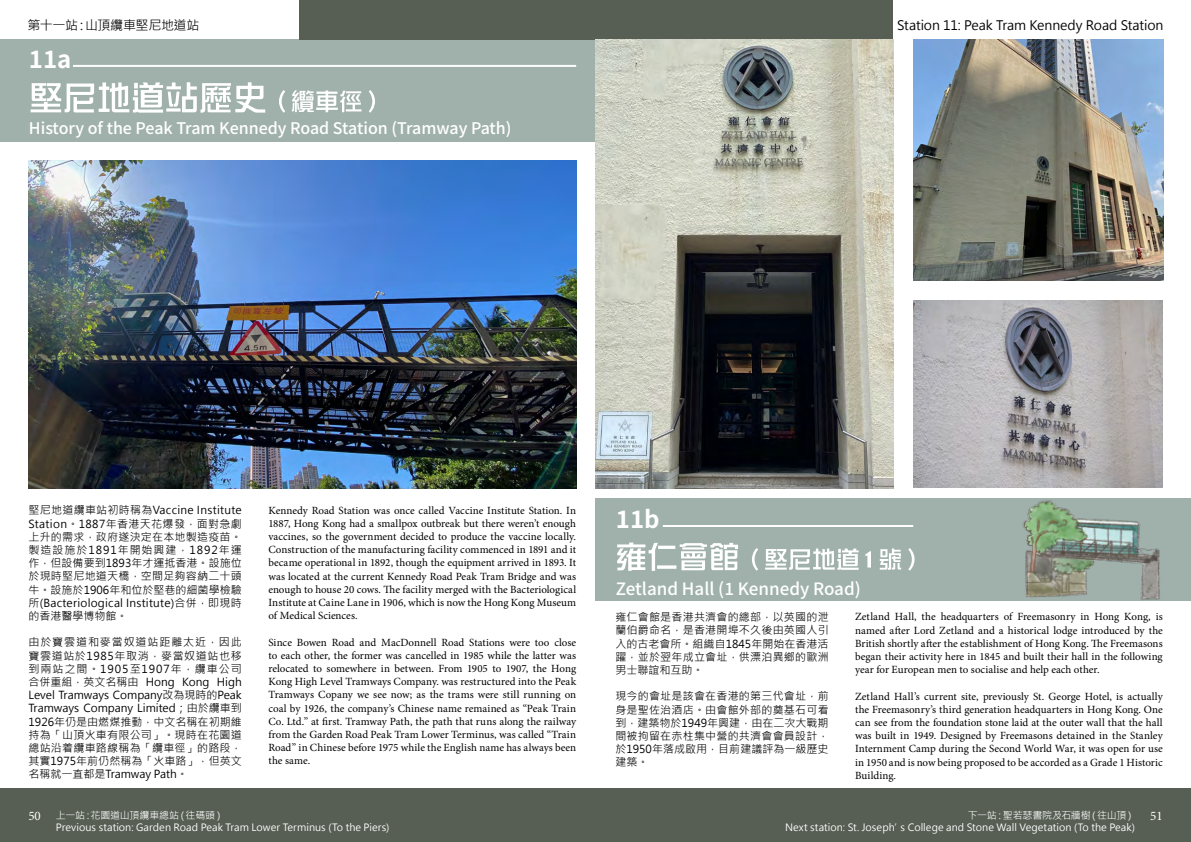
<style>
.page{position:relative;width:1191px;height:842px;background:#fff}
.page>*{position:absolute;margin:0;border:0;box-sizing:border-box;transform-origin:0 0}
.t1{font:700 24px "Source Han Sans HK";color:#fff}
.t2{font:500 17px "Source Han Sans HK";color:#fff}
.t3{font:500 16px "Source Han Sans HK";color:#fff}
.t4{font:13px "Microsoft Jheng Hei";letter-spacing:-.01em;color:#000}
.t5{font:13px "Minion Pro";color:#fff}
.t6{font:11px/13.2px "Minion Pro";color:#000;text-align:justify}
.t7{font:11px/13.2px "Microsoft Jheng Hei";letter-spacing:.005em;color:#000;text-align:justify}
.t8{font:10px/12px "Microsoft Jheng Hei";color:#fff}
</style>
<div class="page">
<div style="left:0;top:789px;width:1191px;height:53px;background:#575f54"></div>
<div style="left:0;top:40px;width:595px;height:102px;background:#a0b1ac"></div>
<div style="left:299px;top:0;width:594px;height:40px;background:#575f54"></div>
<div style="left:595px;top:499px;width:596px;height:102px;background:#a0b1ac"></div>
<img style="left:913px;top:40px;width:250px;height:241px">
<img style="left:595px;top:40px;width:298px;height:448px">
<img style="left:913px;top:300px;width:249px;height:188px">
<img style="left:1015px;top:498px;width:158px;height:102px">
<hr style="left:73px;top:65px;width:503px;height:2px;background:#fff">
<svg style="left:31px;top:82px;width:234px;height:31px"></svg>
<svg style="left:279px;top:90px;width:96px;height:23px"></svg>
<hr style="left:663px;top:525px;width:250px;height:2px;background:#fff">
<svg style="left:617px;top:542px;width:121px;height:29px"></svg>
<svg style="left:752px;top:548px;width:119px;height:23px"></svg>
<svg style="left:879px;top:548px;width:35px;height:23px"></svg>
<img style="left:28px;top:161px;width:548px;height:327px">
<p class="t4" style="left:27px;top:17px;width:173px">第十一站：山頂纜車堅尼地道站</p>
<h1 class="t1" style="left:29px;top:45px;width:44px">11a</h1>
<h2 class="t3" style="left:29px;top:119px;width:484px">History of the Peak Tram Kennedy Road Station (Tramway Path)</h2>
<p class="t4" style="left:897px;top:17px;width:268px">Station 11: Peak Tram Kennedy Road Station</p>
<p class="t7" style="left:28px;top:504px;width:215px">堅尼地道纜車站初時稱為Vaccine Institute Station。1887年香港天花爆發，面對急劇上升的需求，政府遂決定在本地製造疫苗。製造設施於1891年開始興建，1892年運作，但設備要到1893年才運抵香港。設施位於現時堅尼地道天橋，空間足夠容納二十頭牛。設施於1906年和位於堅巷的細菌學檢驗所(Bacteriological Institute)合併，即現時的香港醫學博物館。</p>
<p class="t7" style="left:28px;top:636px;width:215px">由於寶雲道和麥當奴道站距離太近，因此寶雲道站於1985年取消，麥當奴道站也移到兩站之間。1905至1907年，纜車公司合併重組，英文名稱由 Hong Kong High Level Tramways Company改為現時的Peak Tramways Company Limited；由於纜車到1926年仍是由燃煤推動，中文名稱在初期維持為「山頂火車有限公司」。現時在花園道總站沿着纜車路線稱為「纜車徑」的路段，其實1975年前仍然稱為「火車路」，但英文名稱就一直都是Tramway Path。</p>
<p class="t6" style="left:268px;top:504px;width:309px">Kennedy Road Station was once called Vaccine Institute Station. In 1887, Hong Kong had a smallpox outbreak but there weren’t enough vaccines, so the government decided to produce the vaccine locally.<br>Construction of the manufacturing facility commenced in 1891 and it became operational in 1892, though the equipment arrived in 1893. It was located at the current Kennedy Road Peak Tram Bridge and was enough to house 20 cows. The facility merged with the Bacteriological Institute at Caine Lane in 1906, which is now the Hong Kong Museum of Medical Sciences.</p>
<p class="t6" style="left:268px;top:636px;width:309px">Since Bowen Road and MacDonnell Road Stations were too close to each other, the former was cancelled in 1985 while the latter was relocated to somewhere in between. From 1905 to 1907, the Hong Kong High Level Tramways Company. was restructured into the Peak Tramways Copany we see now; as the trams were still running on coal by 1926, the company’s Chinese name remained as “Peak Train Co. Ltd.” at first. Tramway Path, the path that runs along the railway from the Garden Road Peak Tram Lower Terminus, was called “Train Road” in Chinese before 1975 while the English name has always been the same.</p>
<h1 class="t1" style="left:616px;top:505px;width:45px">11b</h1>
<h2 class="t2" style="left:616px;top:579px;width:246px">Zetland Hall (1 Kennedy Road)</h2>
<p class="t7" style="left:615px;top:610px;width:215px">雍仁會館是香港共濟會的總部，以英國的泄蘭伯爵命名，是香港開埠不久後由英國人引入的古老會所。組織自1845年開始在香港活躍，並於翌年成立會址，供漂泊異鄉的歐洲男士聯誼和互助。</p>
<p class="t7" style="left:615px;top:690px;width:215px">現今的會址是該會在香港的第三代會址，前身是聖佐治酒店。由會館外部的奠基石可看到，建築物於1949年興建，由在二次大戰期間被拘留在赤柱集中營的共濟會會員設計，於1950年落成啟用，目前建議評為一級歷史建築。</p>
<p class="t6" style="left:855px;top:610px;width:309px">Zetland Hall, the headquarters of Freemasonry in Hong Kong, is named after Lord Zetland and a historical lodge introduced by the British shortly after the establishment of Hong Kong. The Freemasons began their activity here in 1845 and built their hall in the following year for European men to socialise and help each other.</p>
<p class="t6" style="left:855px;top:689px;width:309px">Zetland Hall’s current site, previously St. George Hotel, is actually the Freemasonry’s third generation headquarters in Hong Kong. One can see from the foundation stone laid at the outer wall that the hall was built in 1949. Designed by Freemasons detained in the Stanley Internment Camp during the Second World War, it was open for use in 1950 and is now being proposed to be accorded as a Grade 1 Historic Building.</p>
<p class="t8" style="left:785px;top:809px;width:351px;text-align:right">下一站：聖若瑟書院及石牆樹（往山頂）<br>Next station: St. Joseph’s College and Stone Wall Vegetation (To the Peak)</p>
<p class="t8" style="left:56px;top:810px;width:335px">上一站：花園道山頂纜車總站（往碼頭）<br>Previous station: Garden Road Peak Tram Lower Terminus (To the Piers)</p>
<p class="t5" style="left:28px;top:807px;width:14px">50</p>
<p class="t5" style="left:1150px;top:807px;width:14px">51</p>
</div>
